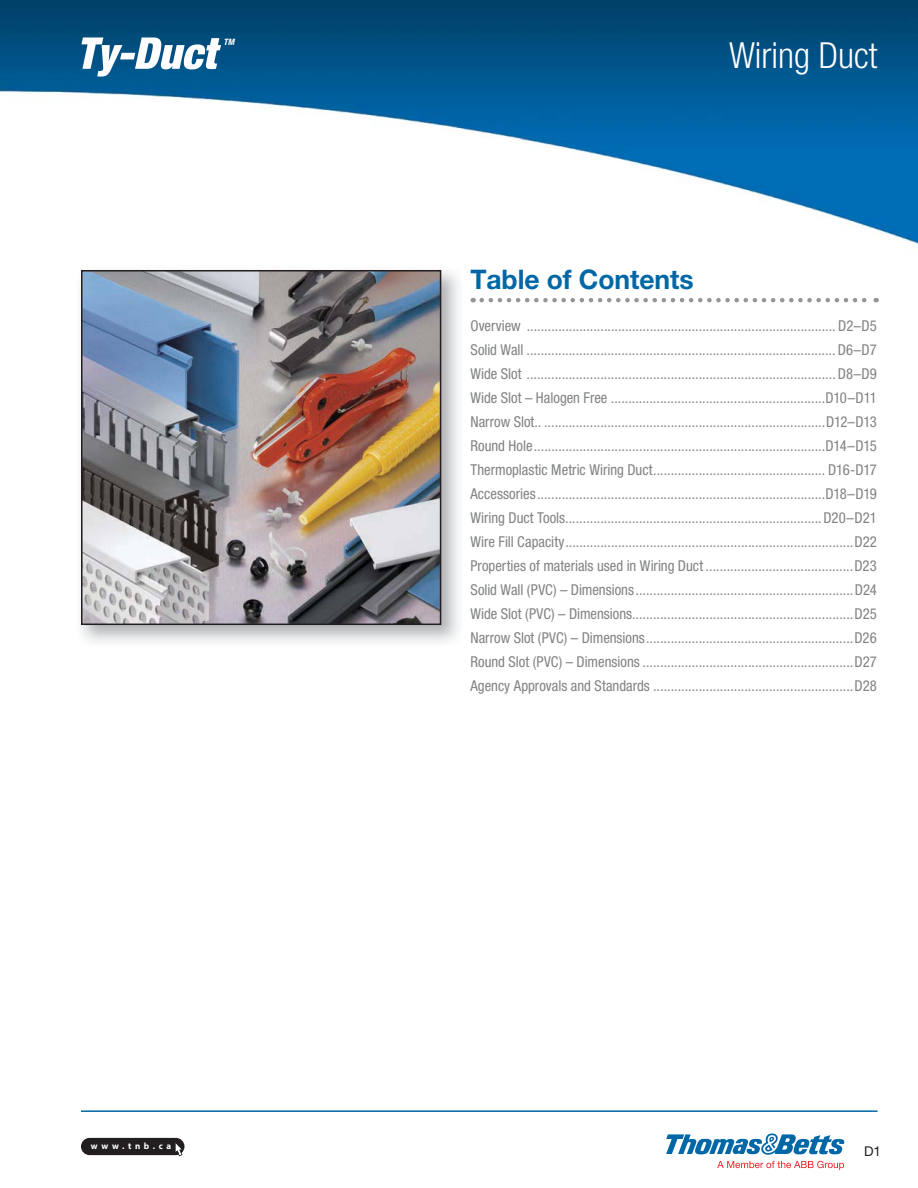
<style>
.page{position:relative;width:918px;height:1188px;background:#fff}
.page>*{position:absolute;margin:0;border:0;box-sizing:border-box;transform-origin:0 0}
.t1{font:300 condensed 36px "Helvetica Neue LT Std";color:#fff}
.t2{font:700 27px "Helvetica Neue LT Std";letter-spacing:-.005em;color:#0067a6}
.t3{font:condensed 15px/24px "Helvetica Neue LT Std";color:#808285;text-align:justify}
.t4{font:13.5px "Helvetica Neue LT Std";color:#231f20}
.t5{font:700 9px "Myriad Pro";letter-spacing:.4em;color:#fff}
.t6{font:italic 700 condensed 8.85px "Helvetica Neue LT Std";color:#fff}
</style>
<div class="page">
<div style="left:81px;top:1138px;width:103px;height:17px;background:#231f20;border-radius:9px"></div>
<svg style="left:175px;top:1143px;width:8px;height:13px"></svg>
<img style="left:0;top:0;width:918px;height:246px">
<hr style="left:81px;top:1110px;width:797px;height:2px;background:#0067a6">
<img style="left:81px;top:270px;width:378px;height:372px">
<img style="left:84px;top:273px;width:354px;height:349px">
<div style="left:81px;top:270px;width:360px;height:355px;border:2px solid #231f20"></div>
<svg style="left:717px;top:1161px;width:127px;height:9px"></svg>
<svg style="left:666px;top:1133px;width:178px;height:22px"></svg>
<svg style="left:81px;top:37px;width:140px;height:40px"></svg>
<svg style="left:482px;top:298px;width:395px;height:4px"></svg>
<p class="t6" style="left:224px;top:36px;width:12px">TM</p>
<p class="t5" style="left:91px;top:1141px;width:82px">www.tnb.ca</p>
<h1 class="t1" style="left:729px;top:34px;width:150px">Wiring Duct</h1>
<h2 class="t2" style="left:470px;top:270px;width:225px">Table of Contents</h2>
<p class="t3" style="left:470px;top:316px;width:408px">Overview ........................................................................................ D2–D5<br>Solid Wall ........................................................................................ D6–D7<br>Wide Slot ........................................................................................ D8–D9<br>Wide Slot – Halogen Free .............................................................D10–D11<br>Narrow Slot.. ................................................................................D12–D13<br>Round Hole ...................................................................................D14–D15<br>Thermoplastic Metric Wiring Duct ................................................. D16-D17<br>Accessories ..................................................................................D18–D19<br>Wiring Duct Tools.........................................................................D20–D21<br>Wire Fill Capacity ..................................................................................D22<br>Properties of materials used in Wiring Duct ..........................................D23<br>Solid Wall (PVC) – Dimensions ..............................................................D24<br>Wide Slot (PVC) – Dimensions...............................................................D25<br>Narrow Slot (PVC) – Dimensions ...........................................................D26<br>Round Slot (PVC) – Dimensions ............................................................D27<br>Agency Approvals and Standards .........................................................D28</p>
<p class="t4" style="left:864px;top:1144px;width:19px">D1</p>
</div>
